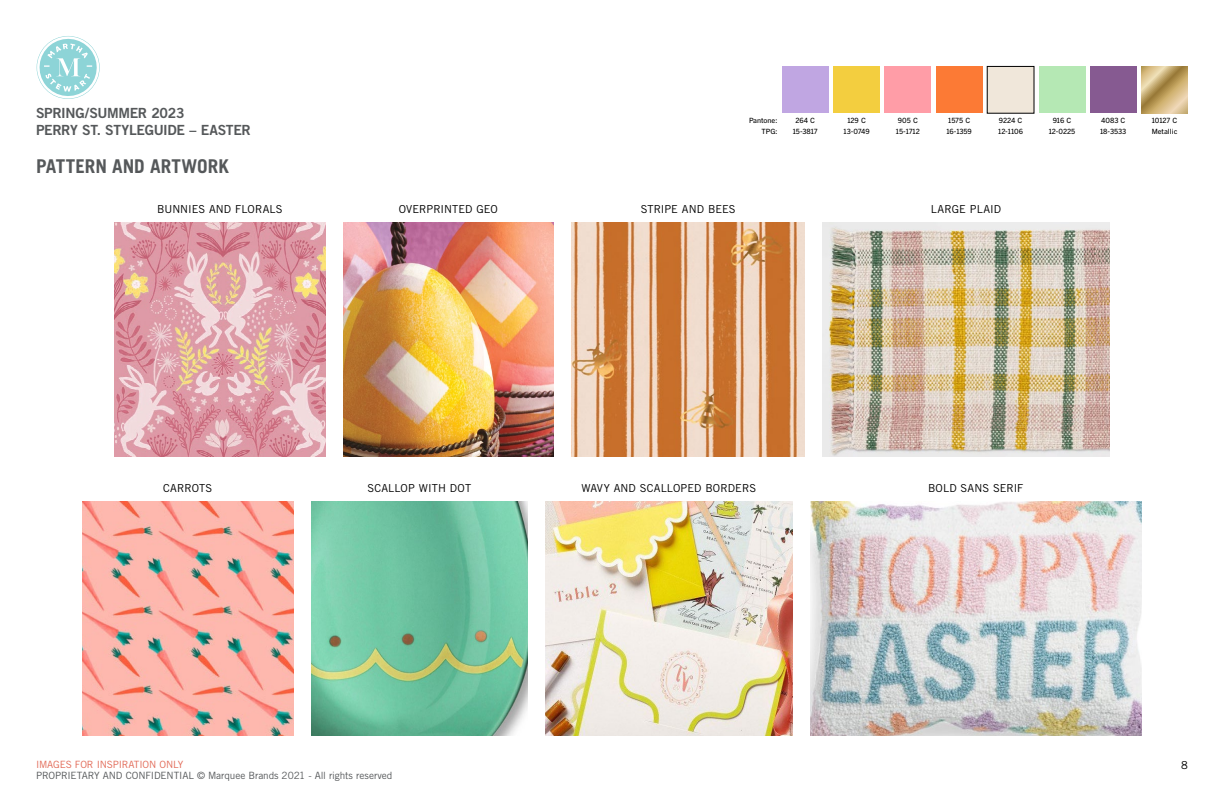
<style>
.page{position:relative;width:1224px;height:792px;background:#fff}
.page>*{position:absolute;margin:0;border:0;box-sizing:border-box;transform-origin:0 0}
.t1{font:700 19px "Trade Gothic";letter-spacing:.005em;color:#55585a}
.t2{font:14px/16.8px "Trade Gothic Bold Two";letter-spacing:-.025em;color:#55585a}
.t3{font:11px "Trade Gothic";letter-spacing:.01em;color:#000}
.t4{font:10px "Trade Gothic";letter-spacing:-.01em;color:#55585a}
.t5{font:10px "Trade Gothic";letter-spacing:-.015em;color:#e26a57}
.t6{font:500 7px/10.3px "MSL Gothic";letter-spacing:-.005em;color:#000}
</style>
<div class="page">
<svg style="left:36px;top:36px;width:64px;height:63px"></svg>
<img style="left:810px;top:502px;width:331px;height:234px">
<img style="left:546px;top:502px;width:246px;height:234px">
<img style="left:311px;top:502px;width:217px;height:234px">
<img style="left:83px;top:502px;width:210px;height:234px">
<img style="left:115px;top:223px;width:210px;height:234px">
<img style="left:343px;top:223px;width:211px;height:234px">
<img style="left:572px;top:223px;width:233px;height:234px">
<img style="left:823px;top:223px;width:286px;height:234px">
<div style="left:782px;top:66px;width:47px;height:47px;background:#c0a6e2"></div>
<div style="left:987px;top:66px;width:47px;height:47px;background:#f0e7da"></div>
<div style="left:1039px;top:66px;width:46px;height:47px;background:#b5e8b4"></div>
<div style="left:1090px;top:66px;width:47px;height:47px;background:#865a91"></div>
<div style="left:885px;top:66px;width:46px;height:47px;background:#ff9da7"></div>
<div style="left:833px;top:66px;width:47px;height:47px;background:#f3ce3f"></div>
<svg style="left:1141px;top:66px;width:47px;height:47px;background:#c9ad75"></svg>
<div style="left:936px;top:66px;width:47px;height:47px;background:#fc7a35"></div>
<p class="t2" style="left:36px;top:104px;width:216px">SPRING/SUMMER 2023<br>PERRY ST. STYLEGUIDE – EASTER</p>
<h1 class="t1" style="left:36px;top:154px;width:195px">PATTERN AND ARTWORK</h1>
<p class="t6" style="left:749px;top:116px;width:30px;text-align:right">Pantone:<br>TPG:</p>
<p class="t6" style="left:793px;top:116px;width:27px;text-align:center">264 C<br>15-3817</p>
<p class="t6" style="left:998px;top:116px;width:26px">9224 C<br>12-1106</p>
<p class="t6" style="left:1049px;top:116px;width:28px;text-align:center">916 C<br>12-0225</p>
<p class="t6" style="left:1100px;top:116px;width:28px">4083 C<br>18-3533</p>
<p class="t6" style="left:844px;top:116px;width:28px;text-align:center">129 C<br>13-0749</p>
<p class="t6" style="left:1152px;top:116px;width:27px">10127 C<br>Metallic</p>
<p class="t6" style="left:896px;top:116px;width:26px">905 C<br>15-1712</p>
<p class="t6" style="left:946px;top:116px;width:27px">1575 C<br>16-1359</p>
<p class="t3" style="left:157px;top:203px;width:127px">BUNNIES AND FLORALS</p>
<p class="t3" style="left:399px;top:203px;width:101px">OVERPRINTED GEO</p>
<p class="t3" style="left:641px;top:203px;width:96px">STRIPE AND BEES</p>
<p class="t3" style="left:931px;top:203px;width:72px">LARGE PLAID</p>
<p class="t3" style="left:163px;top:482px;width:51px">CARROTS</p>
<p class="t3" style="left:367px;top:482px;width:105px">SCALLOP WITH DOT</p>
<p class="t3" style="left:581px;top:482px;width:176px">WAVY AND SCALLOPED BORDERS</p>
<p class="t3" style="left:928px;top:482px;width:97px">BOLD SANS SERIF</p>
<p class="t5" style="left:36px;top:759px;width:149px">IMAGES FOR INSPIRATION ONLY</p>
<p class="t3" style="left:1181px;top:759px;width:8px">8</p>
<p class="t4" style="left:36px;top:769px;width:358px">PROPRIETARY AND CONFIDENTIAL © Marquee Brands 2021 - All rights reserved</p>
</div>
